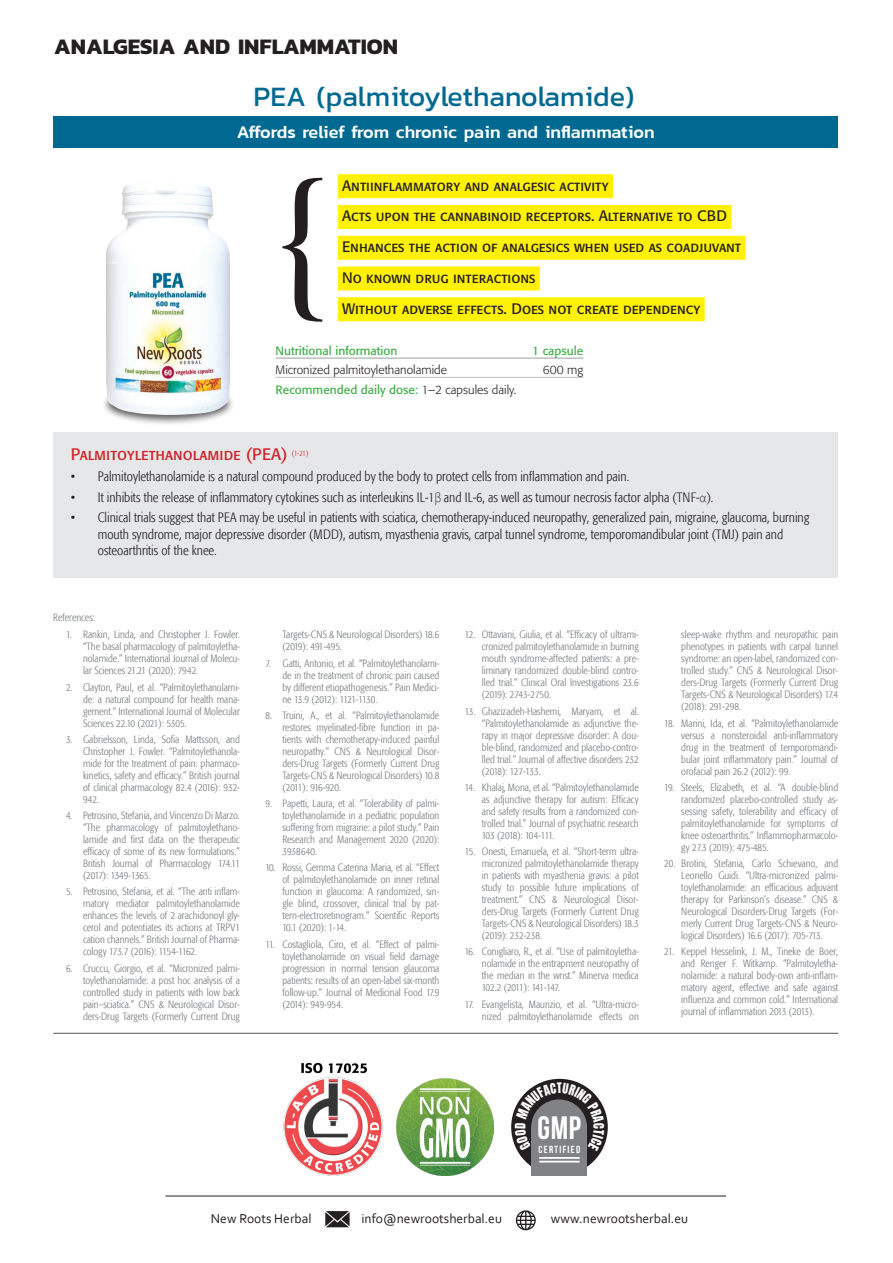
<style>
.page{position:relative;width:893px;height:1263px;background:#fff}
.page>*{position:absolute;margin:0;border:0;box-sizing:border-box;transform-origin:0 0}
.t1{font:176.25px "Bask Old Face";color:#231f20}
.t2{font:700 32.4px "Bebas Neue";color:#fff}
.t3{font:28.5px "Kanit";color:#006991}
.t4{font:700 22.5px "Kanit";color:#231f20}
.t5{font:500 18px "Kanit";color:#fff}
.t6{font:16.5px "Formata Regular SC";color:#d1232a}
.t7{font:15px "Formata Regular SC";color:#231f20}
.t8{font:300 condensed 13.5px/16.5px "Formata";color:#231f20}
.Corbel_9{font:13.5px "Corbel";color:#231f20}
.Subrayado{font:12px "Formata";color:#40ae49}
.Subrayado-2{font:300 12px "Formata";color:#231f20}
.t9{font:300 condensed 10.5px/12px "Formata";color:#76787b;text-align:justify}
.Nombre_Aceites{font:700 10.35px "Bebas Neue";letter-spacing:.13em;color:#fff}
.s1{font-weight:300;color:#231f20}
.s2{font-family:"Corbel";font-stretch:normal}
</style>
<div class="page">
<div style="left:53px;top:432px;width:785px;height:145px;background:#e6e7e9"></div>
<div style="left:53px;top:117px;width:785px;height:31px;background:#006991"></div>
<div style="left:102px;top:382px;width:133px;height:43px;background:#231f20;opacity:.75"></div>
<img style="left:105px;top:185px;width:125px;height:230px">
<hr style="left:276px;top:358px;width:307px;height:1px;background:#9d9fa2">
<hr style="left:276px;top:377px;width:307px;height:1px;background:#bcbdc0">
<div style="left:338px;top:174px;width:275px;height:24px;background:#fff101"></div>
<div style="left:338px;top:205px;width:393px;height:24px;background:#fff101"></div>
<div style="left:338px;top:236px;width:408px;height:24px;background:#fff101"></div>
<div style="left:338px;top:266px;width:202px;height:24px;background:#fff101"></div>
<div style="left:338px;top:297px;width:367px;height:24px;background:#fff101"></div>
<hr style="left:53px;top:1033px;width:785px;height:1px;background:#545557">
<hr style="left:165px;top:1196px;width:561px;height:1px;background:#231f20">
<img style="left:397px;top:1079px;width:96px;height:96px">
<img style="left:283px;top:1062px;width:100px;height:114px">
<div style="left:511px;top:1079px;width:97px;height:96px;background:#231f20;border-radius:50%"></div>
<div style="left:531px;top:1127px;width:56px;height:48px;background:#808285"></div>
<svg style="left:516px;top:1210px;width:20px;height:20px"></svg>
<svg style="left:325px;top:1211px;width:25px;height:16px"></svg>
<svg style="left:515px;top:1082px;width:89px;height:83px"></svg>
<p class="t4" style="left:54px;top:29px;width:346px">ANALGESIA AND INFLAMMATION</p>
<p class="t3" style="left:254px;top:76px;width:382px">PEA (palmitoylethanolamide)</p>
<p class="t5" style="left:237px;top:119px;width:419px">Affords relief from chronic pain and inflammation</p>
<p class="t1" style="left:276px;top:145px;width:53px">{</p>
<p class="t7" style="left:342px;top:176px;width:268px">Antiinflammatory and analgesic activity</p>
<p class="t7" style="left:342px;top:207px;width:386px">Acts upon the cannabinoid receptors. Alternative to CBD</p>
<p class="t7" style="left:342px;top:238px;width:400px">Enhances the action of analgesics when used as coadjuvant</p>
<p class="t7" style="left:342px;top:269px;width:195px">No known drug interactions</p>
<p class="t7" style="left:342px;top:299px;width:360px">Without adverse effects. Does not create dependency</p>
<p class="Subrayado" style="left:276px;top:344px;width:123px">Nutritional information</p>
<p class="Subrayado" style="left:532px;top:344px;width:52px">1 capsule</p>
<p class="Subrayado-2" style="left:276px;top:363px;width:173px">Micronized palmitoylethanolamide</p>
<p class="Subrayado-2" style="left:543px;top:363px;width:42px">600 mg</p>
<p class="Subrayado" style="left:276px;top:382px;width:242px">Recommended daily dose: <span class="s1">1–2 capsules daily.</span></p>
<p class="t6" style="left:71px;top:444px;width:239px">Palmitoylethanolamide (PEA) <sup>(1-21)</sup></p>
<p class="t8" style="left:71px;top:468px;width:560px">• Palmitoylethanolamide is a natural compound produced by the body to protect cells from inflammation and pain.</p>
<p class="t8" style="left:71px;top:489px;width:644px">• It inhibits the release of inflammatory cytokines such as interleukins IL-1<span class="s2">β</span> and IL-6, as well as tumour necrosis factor alpha (TNF-<span class="s2">α</span>).</p>
<p class="t8" style="left:98px;top:510px;width:713px;text-indent:-27px">• Clinical trials suggest that PEA may be useful in patients with sciatica, chemotherapy-induced neuropathy, generalized pain, migraine, glaucoma, burning mouth syndrome, major depressive disorder (MDD), autism, myasthenia gravis, carpal tunnel syndrome, temporomandibular joint (TMJ) pain and osteoarthritis of the knee.</p>
<p class="t9" style="left:53px;top:612px;width:43px">References:</p>
<p class="t9" style="left:83px;top:629px;width:158px;text-indent:-17px">1. Rankin, Linda, and Christopher J. Fowler. “The basal pharmacology of palmitoyletha&shy;nolamide.” International Journal of Molecu&shy;lar Sciences 21.21 (2020): 7942.</p>
<p class="t9" style="left:83px;top:681px;width:158px;text-indent:-17px">2. Clayton, Paul, et al. “Palmitoylethanolami&shy;de: a natural compound for health mana&shy;gement.” International Journal of Molecular Sciences 22.10 (2021): 5305.</p>
<p class="t9" style="left:83px;top:733px;width:158px;text-indent:-17px">3. Gabrielsson, Linda, Sofia Mattsson, and Christopher J. Fowler. “Palmitoylethanola&shy;mide for the treatment of pain: pharmaco&shy;kinetics, safety and efficacy.” British journal of clinical pharmacology 82.4 (2016): 932- 942.</p>
<p class="t9" style="left:83px;top:810px;width:158px;text-indent:-17px">4. Petrosino, Stefania, and Vincenzo Di Marzo. “The pharmacology of palmitoylethano&shy;lamide and first data on the therapeutic efficacy of some of its new formulations.” British Journal of Pharmacology 174.11 (2017): 1349-1365.</p>
<p class="t9" style="left:83px;top:886px;width:158px;text-indent:-17px">5. Petrosino, Stefania, et al. “The anti inflam&shy;matory mediator palmitoylethanolamide enhances the levels of 2 arachidonoyl gly&shy;cerol and potentiates its actions at TRPV1 cation channels.” British Journal of Pharma&shy;cology 173.7 (2016): 1154-1162.</p>
<p class="t9" style="left:83px;top:962px;width:158px;text-indent:-17px">6. Cruccu, Giorgio, et al. “Micronized palmi&shy;toylethanolamide: a post hoc analysis of a controlled study in patients with low back pain–sciatica.” CNS &amp; Neurological Disor&shy;ders-Drug Targets (Formerly Current Drug</p>
<p class="t9" style="left:282px;top:629px;width:158px">Targets-CNS &amp; Neurological Disorders) 18.6 (2019): 491-495.</p>
<p class="t9" style="left:282px;top:657px;width:158px;text-indent:-17px">7. Gatti, Antonio, et al. “Palmitoylethanolami&shy;de in the treatment of chronic pain caused by different etiopathogenesis.” Pain Medici&shy;ne 13.9 (2012): 1121-1130.</p>
<p class="t9" style="left:282px;top:709px;width:158px;text-indent:-17px">8. Truini, A., et al. “Palmitoylethanolamide restores myelinated-fibre function in pa&shy;tients with chemotherapy-induced painful neuropathy.” CNS &amp; Neurological Disor&shy;ders-Drug Targets (Formerly Current Drug Targets-CNS &amp; Neurological Disorders) 10.8 (2011): 916-920.</p>
<p class="t9" style="left:282px;top:798px;width:158px;text-indent:-17px">9. Papetti, Laura, et al. “Tolerability of palmi&shy;toylethanolamide in a pediatric population suffering from migraine: a pilot study.” Pain Research and Management 2020 (2020):<br>3938640.</p>
<p class="t9" style="left:282px;top:862px;width:158px;text-indent:-17px">10. Rossi, Gemma Caterina Maria, et al. “Effect of palmitoylethanolamide on inner retinal function in glaucoma: A randomized, sin&shy;gle blind, crossover, clinical trial by pat&shy;tern-electroretinogram.” Scientific Reports 10.1 (2020): 1-14.</p>
<p class="t9" style="left:282px;top:938px;width:158px;text-indent:-17px">11. Costagliola, Ciro, et al. “Effect of palmi&shy;toylethanolamide on visual field damage progression in normal tension glaucoma patients: results of an open-label six-month follow-up.” Journal of Medicinal Food 17.9 (2014): 949-954.</p>
<p class="t9" style="left:482px;top:629px;width:158px;text-indent:-17px">12. Ottaviani, Giulia, et al. “Efficacy of ultrami&shy;cronized palmitoylethanolamide in burning mouth syndrome-affected patients: a pre&shy;liminary randomized double-blind contro&shy;lled trial.” Clinical Oral Investigations 23.6 (2019): 2743-2750.</p>
<p class="t9" style="left:482px;top:705px;width:158px;text-indent:-17px">13. Ghazizadeh-Hashemi, Maryam, et al. “Palmitoylethanolamide as adjunctive the&shy;rapy in major depressive disorder: A dou&shy;ble-blind, randomized and placebo-contro&shy;lled trial.” Journal of affective disorders 232 (2018): 127-133.</p>
<p class="t9" style="left:482px;top:781px;width:158px;text-indent:-17px">14. Khalaj, Mona, et al. “Palmitoylethanolamide as adjunctive therapy for autism: Efficacy and safety results from a randomized con&shy;trolled trial.” Journal of psychiatric research 103 (2018): 104-111.</p>
<p class="t9" style="left:482px;top:846px;width:158px;text-indent:-17px">15. Onesti, Emanuela, et al. “Short-term ultra&shy;micronized palmitoylethanolamide therapy in patients with myasthenia gravis: a pilot study to possible future implications of treatment.” CNS &amp; Neurological Disor&shy;ders-Drug Targets (Formerly Current Drug Targets-CNS &amp; Neurological Disorders) 18.3 (2019): 232-238.</p>
<p class="t9" style="left:482px;top:946px;width:158px;text-indent:-17px">16. Conigliaro, R., et al. “Use of palmitoyletha&shy;nolamide in the entrapment neuropathy of the median in the wrist.” Minerva medica 102.2 (2011): 141-147.</p>
<p class="t9" style="left:465px;top:998px;width:175px;text-align:right">17. Evangelista, Maurizio, et al. “Ultra-micro&shy;nized palmitoylethanolamide effects on</p>
<p class="t9" style="left:681px;top:629px;width:158px">sleep-wake rhythm and neuropathic pain phenotypes in patients with carpal tunnel syndrome: an open-label, randomized con&shy;trolled study.” CNS &amp; Neurological Disor&shy;ders-Drug Targets (Formerly Current Drug Targets-CNS &amp; Neurological Disorders) 17.4 (2018): 291-298.</p>
<p class="t9" style="left:681px;top:717px;width:158px;text-indent:-17px">18. Marini, Ida, et al. “Palmitoylethanolamide versus a nonsteroidal anti-inflammatory drug in the treatment of temporomandi&shy;bular joint inflammatory pain.” Journal of orofacial pain 26.2 (2012): 99.</p>
<p class="t9" style="left:681px;top:781px;width:158px;text-indent:-17px">19. Steels, Elizabeth, et al. “A double-blind randomized placebo-controlled study as&shy;sessing safety, tolerability and efficacy of palmitoylethanolamide for symptoms of knee osteoarthritis.” Inflammopharmacolo&shy;gy 27.3 (2019): 475-485.</p>
<p class="t9" style="left:681px;top:858px;width:158px;text-indent:-17px">20. Brotini, Stefania, Carlo Schievano, and Leonello Guidi. “Ultra-micronized palmi&shy;toylethanolamide: an efficacious adjuvant therapy for Parkinson’s disease.” CNS &amp; Neurological Disorders-Drug Targets (For&shy;merly Current Drug Targets-CNS &amp; Neuro&shy;logical Disorders) 16.6 (2017): 705-713.</p>
<p class="t9" style="left:681px;top:946px;width:158px;text-indent:-17px">21. Keppel Hesselink, J. M., Tineke de Boer, and Renger F. Witkamp. “Palmitoyletha&shy;nolamide: a natural body-own anti-inflam&shy;matory agent, effective and safe against influenza and common cold.” International journal of inflammation 2013 (2013).</p>
<p class="t2" style="left:537px;top:1110px;width:45px">GMP</p>
<p class="Nombre_Aceites" style="left:539px;top:1144px;width:43px">CERTIFIED</p>
<p class="Corbel_9" style="left:211px;top:1210px;width:102px">New Roots Herbal</p>
<p class="Corbel_9" style="left:361px;top:1210px;width:142px">info@newrootsherbal.eu</p>
<p class="Corbel_9" style="left:551px;top:1210px;width:139px">www.newrootsherbal.eu</p>
</div>
